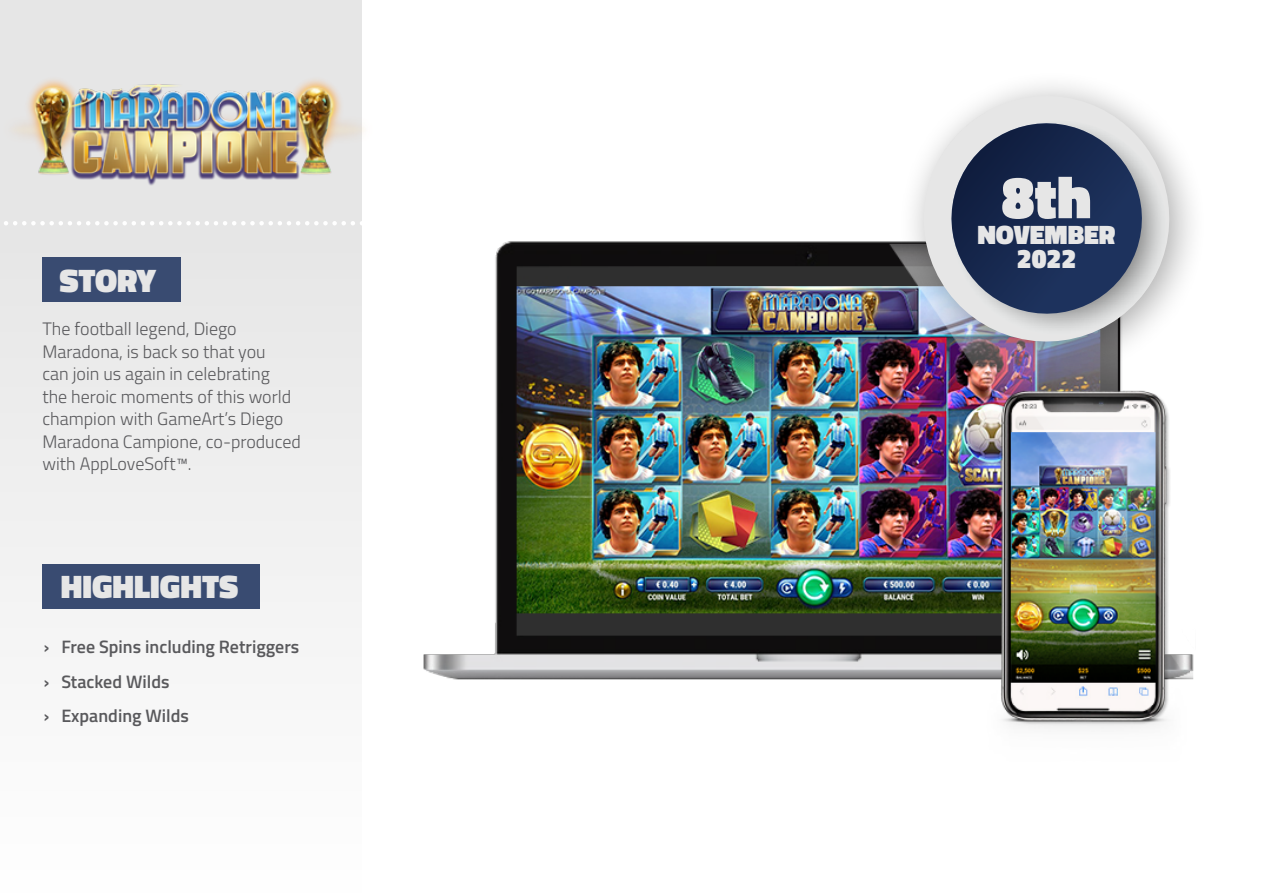
<style>
.page{position:relative;width:1263px;height:893px;background:#fff}
.page>*{position:absolute;margin:0;border:0;box-sizing:border-box;transform-origin:0 0}
.t1{font:900 60px "Titillium Web";color:#e6e6e6}
.t2{font:900 33px "Titillium Web";color:#e6e6e6}
.t3{font:900 27px/24px "Titillium Web";color:#e6e6e6;text-align:center}
.t4{font:300 18px/22.5px "Titillium Web";color:#59595c}
.t5{font:600 18px/34.5px "Titillium Web";color:#59595c}
</style>
<div class="page">
<div style="left:0;top:0;width:362px;height:893px;background:linear-gradient(to right,#f1f1f1,#f1f1f1)"></div>
<svg style="left:0;top:221px;width:361px;height:4px"></svg>
<img style="left:361px;top:205px;width:833px;height:586px">
<img style="left:0;top:62px;width:363px;height:143px">
<div style="left:42px;top:564px;width:218px;height:45px;background:#394b71"></div>
<div style="left:42px;top:257px;width:139px;height:45px;background:#394b71"></div>
<div style="left:898px;top:70px;width:309px;height:310px;background:#000;opacity:.33"></div>
<img style="left:907px;top:80px;width:278px;height:278px">
<svg style="left:939px;top:113px;width:238px;height:221px;background:#707b90"></svg>
<h2 class="t2" style="left:59px;top:256px;width:98px">STORY</h2>
<p class="t4" style="left:42px;top:317px;width:260px">The football legend, Diego<br>Maradona, is back so that you<br>can join us again in celebrating<br>the heroic moments of this world champion with GameArt’s Diego<br>Maradona Campione, co-produced with AppLoveSoft™.</p>
<h2 class="t2" style="left:61px;top:562px;width:179px">HIGHLIGHTS</h2>
<p class="t5" style="left:44px;top:629px;width:257px">› Free Spins including Retriggers › Stacked Wilds<br>› Expanding Wilds</p>
<h1 class="t1" style="left:1001px;top:153px;width:91px">8th</h1>
<h3 class="t3" style="left:977px;top:222px;width:140px">NOVEMBER<br>2022</h3>
</div>
